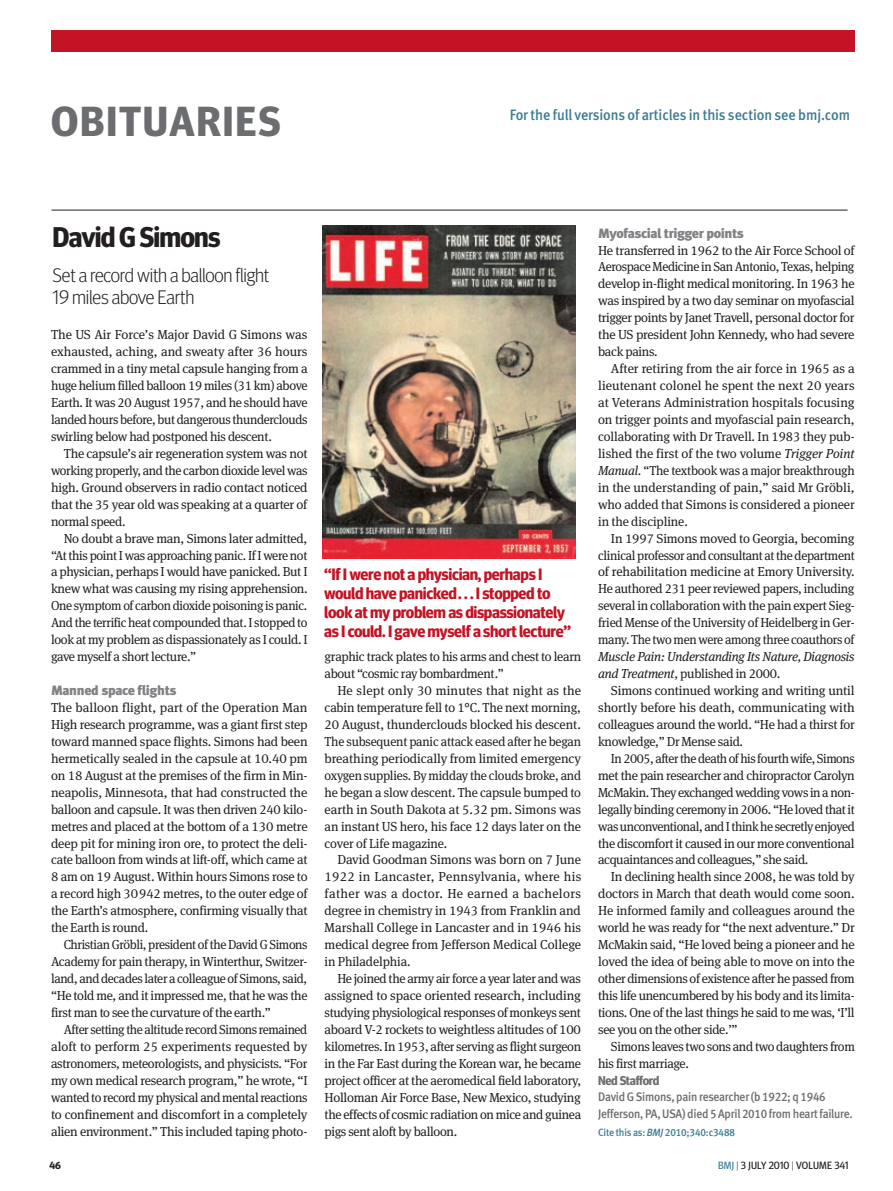
<style>
.page{position:relative;width:893px;height:1191px;background:#fff}
.page>*{position:absolute;margin:0;border:0;box-sizing:border-box;transform-origin:0 0}
.t1{font:700 42px "Meta Headline OT";letter-spacing:.04em;color:#6c6d70}
.quote{font:700 28.5px "Meta Headline OT";letter-spacing:-.025em;color:#231f20}
.obit_intro{font:300 19.5px/22.5px "Meta Headline OT";letter-spacing:-.01em;color:#231f20}
.quote-2{font:700 16.5px/18.8px "Meta Headline OT";letter-spacing:-.02em;color:#c41324}
.t2{font:15px "Meta Medium LF";letter-spacing:-.005em;color:#3c7b93;scale:.95 1}
.crosshead{font:13.5px "Meta Black LF";letter-spacing:-.03em;color:#808285}
.body_3_col_indent{font:13.05px/17px "Meta Serif Pro";letter-spacing:-.025em;color:#231f20;text-align:justify}
.body_3_col{font:13.05px/17px "Meta Serif Pro";letter-spacing:-.025em;color:#231f20;text-align:justify}
.body_3_col_indent-2{font:13.05px/17px "Meta Serif Pro";letter-spacing:-.025em;color:#231f20;text-align:justify;scale:.96 1}
.author_biog{font:700 12.75px "Meta Headline OT";letter-spacing:-.025em;color:#6c6d70}
.obit_biog{font:12.45px/16.5px "Meta Medium LF";letter-spacing:-.02em;color:#6c6d70;scale:.93 1}
.Citeline{font:10.5px "Meta Medium LF";letter-spacing:-.015em;color:#3c7b93;scale:.95 1}
.t3{font:10.5px "Meta Headline OT";letter-spacing:.01em;color:#231f20}
.t4{font:700 10.5px "Meta Headline OT";color:#231f20}
.s1{font-style:italic}
.s2{color:#3c7b93}
.s3{font-weight:300}
</style>
<div class="page">
<hr style="left:52px;top:210px;width:795px;height:1px;background:#231f20">
<div style="left:55px;top:30px;width:800px;height:21px;background:#c41324"></div>
<img style="left:322px;top:225px;width:253px;height:334px">
<p class="t1" style="left:51px;top:96px;width:231px">OBITUARIES</p>
<p class="t2" style="left:510px;top:106px;width:360px">For the full versions of articles in this section see bmj.com</p>
<p class="quote" style="left:53px;top:219px;width:169px">David G Simons</p>
<p class="obit_intro" style="left:53px;top:263px;width:218px">Set a record with a balloon flight<br>19 miles above Earth</p>
<p class="body_3_col" style="left:51px;top:325px;width:258px">The US Air Force’s Major David G Simons was exhausted, aching, and sweaty after 36 hours crammed in a tiny metal capsule hanging from a huge helium filled balloon 19 miles (31 km) above Earth. It was 20 August 1957, and he should have landed hours before, but dangerous thunderclouds swirling below had postponed his descent.</p>
<p class="body_3_col_indent" style="left:51px;top:444px;width:258px;text-indent:13px">The capsule’s air regeneration system was not working properly, and the carbon dioxide level was high. Ground observers in radio contact noticed that the 35 year old was speaking at a quarter of normal speed.</p>
<p class="body_3_col_indent" style="left:51px;top:529px;width:258px;text-indent:13px">No doubt a brave man, Simons later admitted, “At this point I was approaching panic. If I were not a physician, perhaps I would have panicked. But I knew what was causing my rising apprehension.<br>One symptom of carbon dioxide poisoning is panic.<br>And the terrific heat compounded that. I stopped to look at my problem as dispassionately as I could. I gave myself a short lecture.”</p>
<p class="crosshead" style="left:51px;top:682px;width:127px">Manned space flights</p>
<p class="body_3_col" style="left:51px;top:698px;width:258px">The balloon flight, part of the Operation Man High research programme, was a giant first step toward manned space flights. Simons had been hermetically sealed in the capsule at 10.40 pm on 18 August at the premises of the firm in Min&shy;neapolis, Minnesota, that had constructed the balloon and capsule. It was then driven 240 kilo&shy;metres and placed at the bottom of a 130 metre deep pit for mining iron ore, to protect the deli&shy;cate balloon from winds at lift-off, which came at 8 am on 19 August. Within hours Simons rose to a record high 30942 metres, to the outer edge of the Earth’s atmosphere, confirming visually that the Earth is round.</p>
<p class="body_3_col_indent-2" style="left:51px;top:935px;width:269px;text-indent:13px">Christian Gröbli, president of the David G Simons Academy for pain therapy, in Winterthur, Switzer&shy;land, and decades later a colleague of Simons, said, “He told me, and it impressed me, that he was the first man to see the curvature of the earth.”</p>
<p class="body_3_col_indent-2" style="left:51px;top:1020px;width:269px;text-indent:13px">After setting the altitude record Simons remained aloft to perform 25 experiments requested by astronomers, meteorologists, and physicists. “For my own medical research program,” he wrote, “I wanted to record my physical and mental reactions to confinement and discomfort in a completely alien environment.” This included taping photo-</p>
<p class="quote-2" style="left:324px;top:565px;width:248px">“If I were not a physician, perhaps I would have panicked. . . I stopped to look at my problem as dispassionately as I could. I gave myself a short lecture”</p>
<p class="body_3_col_indent" style="left:325px;top:647px;width:258px">graphic track plates to his arms and chest to learn about “cosmic ray bombardment.”</p>
<p class="body_3_col_indent" style="left:325px;top:681px;width:258px;text-indent:13px">He slept only 30 minutes that night as the cabin temperature fell to 1°C. The next morning, 20 August, thunderclouds blocked his descent.<br>The subsequent panic attack eased after he began breathing periodically from limited emergency oxygen supplies. By midday the clouds broke, and he began a slow descent. The capsule bumped to earth in South Dakota at 5.32 pm. Simons was an instant US hero, his face 12 days later on the cover of Life magazine.</p>
<p class="body_3_col_indent" style="left:325px;top:850px;width:258px;text-indent:13px">David Goodman Simons was born on 7 June 1922 in Lancaster, Pennsylvania, where his father was a doctor. He earned a bachelors degree in chemistry in 1943 from Franklin and Marshall College in Lancaster and in 1946 his medical degree from Jefferson Medical College in Philadelphia.</p>
<p class="body_3_col_indent" style="left:325px;top:969px;width:258px;text-indent:13px">He joined the army air force a year later and was assigned to space oriented research, including studying physiological responses of monkeys sent aboard V-2 rockets to weightless altitudes of 100 kilometres. In 1953, after serving as flight surgeon in the Far East during the Korean war, he became project officer at the aeromedical field laboratory, Holloman Air Force Base, New Mexico, studying the effects of cosmic radiation on mice and guinea pigs sent aloft by balloon.</p>
<p class="crosshead" style="left:598px;top:225px;width:147px">Myofascial trigger points</p>
<p class="body_3_col" style="left:598px;top:241px;width:258px">He transferred in 1962 to the Air Force School of Aerospace Medicine in San Antonio, Texas, helping develop in-flight medical monitoring. In 1963 he was inspired by a two day seminar on myofascial trigger points by Janet Travell, personal doctor for the US president John Kennedy, who had severe back pains.</p>
<p class="body_3_col_indent" style="left:598px;top:359px;width:258px;text-indent:13px">After retiring from the air force in 1965 as a lieutenant colonel he spent the next 20 years at Veterans Administration hospitals focusing on trigger points and myofascial pain research, collaborating with Dr Travell. In 1983 they pub&shy;lished the first of the two volume <span class="s1">Trigger Point Manual</span>. “The textbook was a major breakthrough in the understanding of pain,” said Mr Gröbli, who added that Simons is considered a pioneer in the discipline.</p>
<p class="body_3_col_indent" style="left:598px;top:529px;width:258px;text-indent:13px">In 1997 Simons moved to Georgia, becoming clinical professor and consultant at the department of rehabilitation medicine at Emory University.<br>He authored 231 peer reviewed papers, including several in collaboration with the pain expert Sieg&shy;fried Mense of the University of Heidelberg in Ger&shy;many. The two men were among three coauthors of <span class="s1">Muscle Pain: Understanding Its Nature, Diagnosis and Treatment</span>, published in 2000.</p>
<p class="body_3_col_indent" style="left:598px;top:681px;width:258px;text-indent:13px">Simons continued working and writing until shortly before his death, communicating with colleagues around the world. “He had a thirst for knowledge,” Dr Mense said.</p>
<p class="body_3_col_indent-2" style="left:598px;top:749px;width:269px;text-indent:13px">In 2005, after the death of his fourth wife, Simons met the pain researcher and chiropractor Carolyn McMakin. They exchanged wedding vows in a non&shy;legally binding ceremony in 2006. “He loved that it was unconventional, and I think he secretly enjoyed the discomfort it caused in our more conventional acquaintances and colleagues,” she said.</p>
<p class="body_3_col_indent" style="left:598px;top:867px;width:258px;text-indent:13px">In declining health since 2008, he was told by doctors in March that death would come soon.<br>He informed family and colleagues around the world he was ready for “the next adventure.” Dr McMakin said, “He loved being a pioneer and he loved the idea of being able to move on into the other dimensions of existence after he passed from this life unencumbered by his body and its limita&shy;tions. One of the last things he said to me was, ‘I’ll see you on the other side.’”</p>
<p class="body_3_col_indent" style="left:598px;top:1037px;width:258px;text-indent:13px">Simons leaves two sons and two daughters from his first marriage.</p>
<p class="author_biog" style="left:598px;top:1072px;width:63px">Ned Stafford</p>
<p class="obit_biog" style="left:598px;top:1088px;width:275px">David G Simons, pain researcher (b 1922; q 1946<br>Jefferson, PA, USA) died 5 April 2010 from heart failure.</p>
<p class="Citeline" style="left:598px;top:1125px;width:146px">Cite this as: <span class="s1">BMJ</span> 2010;340:c3488</p>
<p class="t4" style="left:49px;top:1159px;width:13px">46</p>
<p class="t3" style="left:718px;top:1159px;width:132px"><span class="s2">BMJ</span> <span class="s3">|</span> 3 JULY 2010 <span class="s3">|</span> VOLUME 341</p>
</div>
